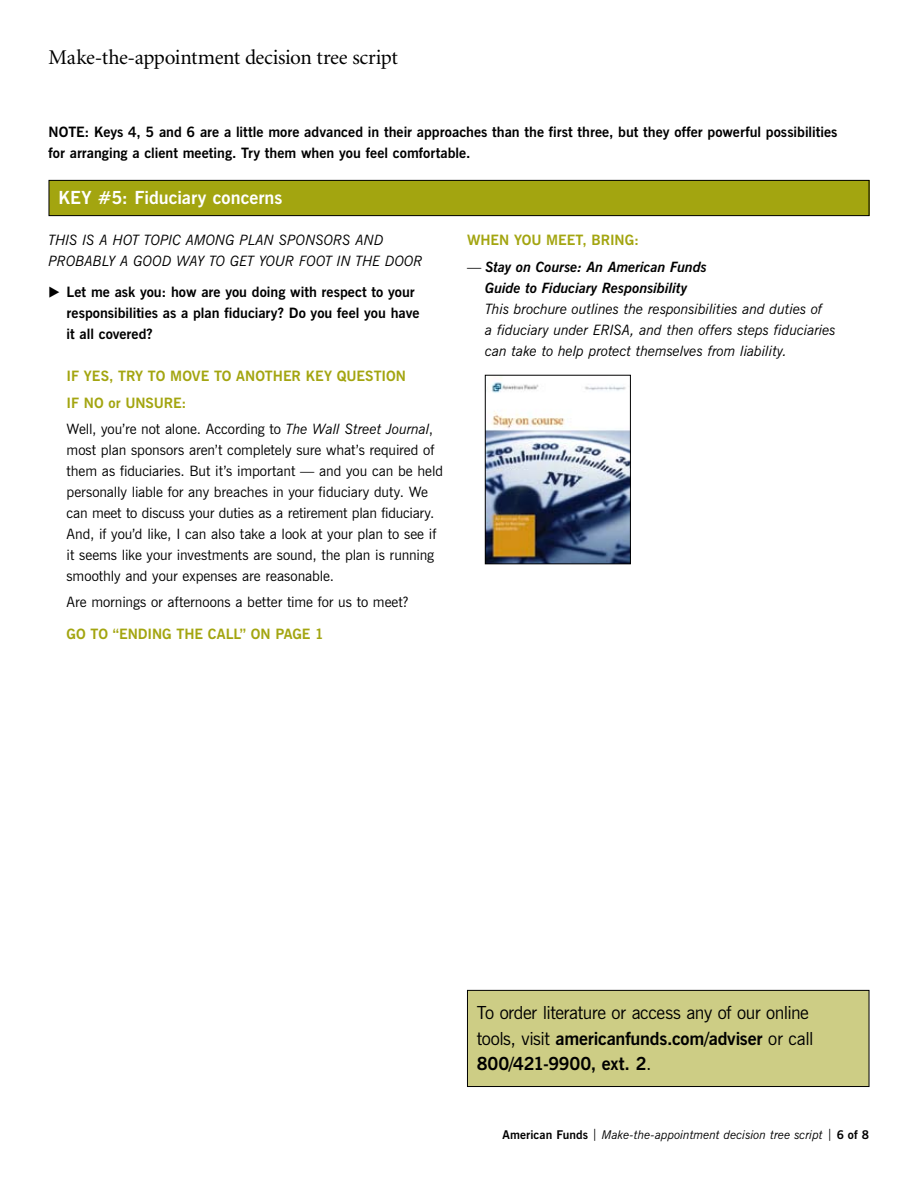
<style>
.page{position:relative;width:918px;height:1188px;background:#fff}
.page>*{position:absolute;margin:0;border:0;box-sizing:border-box;transform-origin:0 0}
.t1{font:21px "Minion";letter-spacing:-.02em;color:#000}
.t2{font:18px/25.5px "News Gothic BT";letter-spacing:-.025em;color:#000}
.t3{font:700 18px "News Gothic BT";color:#fff}
.t4{font:14.25px/21px "News Gothic BT";letter-spacing:-.005em;color:#000}
.t5{font:700 14.25px/21px "News Gothic BT";color:#000}
.t6{font:italic 14.25px/21px "News Gothic BT";letter-spacing:-.015em;color:#000}
.t7{font:700 14.25px/26.2px "News Gothic BT";letter-spacing:-.005em;color:#a3a510}
.t8{font:italic 700 14.25px/21px "News Gothic BT";color:#000;text-align:center}
.t9{font:italic 12px "News Gothic BT";letter-spacing:-.005em;color:#000}
.s1{font-family:"European Pi Three";font-weight:400}
.s2{font-weight:400;color:#000}
.s3{font-weight:400;font-style:italic;color:#000}
.s4{font-weight:400;font-style:normal}
.s5{font-weight:700}
.s6{font-weight:700;font-style:normal}
.s7{font-style:normal}
</style>
<div class="page">
<div style="left:467px;top:990px;width:402px;height:97px;background:#cdcd85"></div>
<div style="left:467px;top:990px;width:402px;height:97px;border:1px solid #000"></div>
<div style="left:49px;top:180px;width:820px;height:36px;background:#a3a510"></div>
<div style="left:49px;top:180px;width:820px;height:36px;border:1px solid #000"></div>
<img style="left:487px;top:377px;width:142px;height:185px">
<div style="left:485px;top:375px;width:146px;height:189px;border:1px solid #000"></div>
<h1 class="t1" style="left:49px;top:47px;width:351px">Make-the-appointment decision tree script</h1>
<p class="t5" style="left:49px;top:122px;width:790px">NOTE: Keys 4, 5 and 6 are a little more advanced in their approaches than the first three, but they offer powerful possibilities for arranging a client meeting. Try them when you feel comfortable.</p>
<p class="t3" style="left:58px;top:187px;width:226px">KEY #5: Fiduciary concerns</p>
<p class="t6" style="left:49px;top:229px;width:376px">THIS IS A HOT TOPIC AMONG PLAN SPONSORS AND<br>PROBABLY A GOOD WAY TO GET YOUR FOOT IN THE DOOR</p>
<p class="t5" style="left:67px;top:282px;width:354px;text-indent:-18px"><span class="s1">E</span> Let me ask you: how are you doing with respect to your responsibilities as a plan fiduciary? Do you feel you have it all covered?</p>
<p class="t7" style="left:67px;top:363px;width:368px">IF YES, TRY TO MOVE TO ANOTHER KEY QUESTION<br>IF NO or UNSURE:<br><span class="s2">Well, you’re not alone. According to</span> <span class="s3">The Wall Street Journal</span><span class="s2">,</span></p>
<p class="t4" style="left:67px;top:439px;width:378px">most plan sponsors aren’t completely sure what’s required of them as fiduciaries. But it’s important — and you can be held personally liable for any breaches in your fiduciary duty. We can meet to discuss your duties as a retirement plan fiduciary.<br>And, if you’d like, I can also take a look at your plan to see if it seems like your investments are sound, the plan is running smoothly and your expenses are reasonable.</p>
<p class="t4" style="left:67px;top:591px;width:344px">Are mornings or afternoons a better time for us to meet?</p>
<p class="t7" style="left:67px;top:620px;width:259px">GO TO “ENDING THE CALL” ON PAGE 1</p>
<p class="t7" style="left:467px;top:227px;width:173px">WHEN YOU MEET, BRING:</p>
<p class="t8" style="left:467px;top:256px;width:242px"><span class="s4">—</span> Stay on Course: An American Funds<br>Guide to Fiduciary Responsibility</p>
<p class="t6" style="left:485px;top:298px;width:352px">This brochure outlines the responsibilities and duties of<br>a fiduciary under ERISA, and then offers steps fiduciaries can take to help protect themselves from liability.</p>
<p class="t2" style="left:477px;top:1000px;width:338px">To order literature or access any of our online tools, visit <span class="s5">americanfunds.com/adviser</span> or call<br><span class="s5">800/421-9900, ext. 2</span>.</p>
<p class="t9" style="left:503px;top:1128px;width:368px"><span class="s6">American Funds</span> <span class="s7">|</span> Make-the-appointment decision tree script <span class="s7">|</span> <span class="s6">6 of 8</span></p>
</div>
